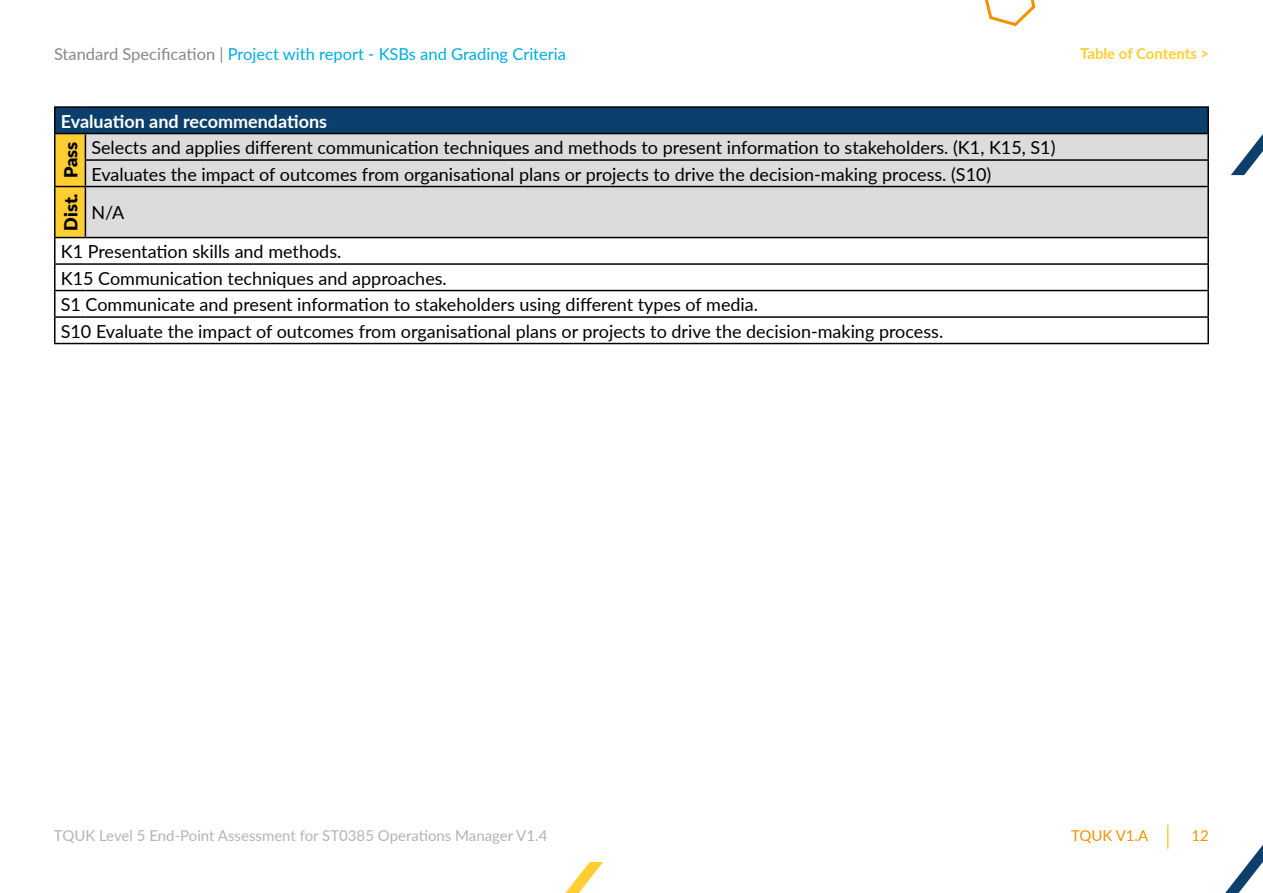
<style>
.page{position:relative;width:1263px;height:893px;background:#fff}
.page>*{position:absolute;margin:0;border:0;box-sizing:border-box;transform-origin:0 0}
.t1{font:18px/26.5px "Lato";color:#000}
.t2{font:700 18px "Lato";color:#fff}
.t3{font:900 18px "Lato";color:#000}
.t4{font:16.5px "Lato";color:#00abe4}
.t5{font:15px "Lato";color:#b4b4b4}
.t6{font:700 15px "Lato";color:#ffce32}
.t7{font:15px "Lato";color:#f39200}
.s1{color:#878787}
</style>
<div class="page">
<svg style="left:1231px;top:134px;width:32px;height:41px"></svg>
<svg style="left:985px;top:0;width:51px;height:27px"></svg>
<svg style="left:565px;top:862px;width:38px;height:31px"></svg>
<svg style="left:1167px;top:824px;width:96px;height:69px"></svg>
<div style="left:55px;top:107px;width:1153px;height:27px;background:#0c3f6c"></div>
<div style="left:86px;top:134px;width:1121px;height:103px;background:#dcdcdc"></div>
<svg style="left:56px;top:238px;width:1151px;height:105px"></svg>
<hr style="left:54px;top:106px;width:31px;height:2px;background:#000">
<hr style="left:54px;top:108px;width:2px;height:25px;background:#000">
<hr style="left:85px;top:106px;width:1124px;height:2px;background:#000">
<hr style="left:1207px;top:108px;width:2px;height:25px;background:#000">
<hr style="left:54px;top:133px;width:31px;height:1px;background:#000">
<hr style="left:54px;top:134px;width:2px;height:26px;background:#000">
<hr style="left:85px;top:133px;width:1124px;height:1px;background:#000">
<hr style="left:1207px;top:134px;width:2px;height:25px;background:#000">
<hr style="left:54px;top:160px;width:2px;height:26px;background:#000">
<hr style="left:85px;top:159px;width:1124px;height:2px;background:#000">
<svg style="left:55px;top:134px;width:31px;height:103px;background:#f3c42f"></svg>
<hr style="left:1207px;top:161px;width:2px;height:25px;background:#000">
<hr style="left:54px;top:186px;width:31px;height:1px;background:#000">
<hr style="left:54px;top:187px;width:2px;height:50px;background:#000">
<hr style="left:85px;top:186px;width:1124px;height:1px;background:#000">
<hr style="left:85px;top:187px;width:1px;height:50px;background:#000">
<hr style="left:1207px;top:187px;width:2px;height:50px;background:#000">
<hr style="left:54px;top:237px;width:31px;height:1px;background:#000">
<hr style="left:54px;top:238px;width:2px;height:25px;background:#000">
<hr style="left:85px;top:237px;width:1124px;height:1px;background:#000">
<hr style="left:1207px;top:238px;width:2px;height:25px;background:#000">
<hr style="left:54px;top:263px;width:31px;height:2px;background:#000">
<hr style="left:54px;top:265px;width:2px;height:25px;background:#000">
<hr style="left:85px;top:263px;width:1124px;height:2px;background:#000">
<hr style="left:1207px;top:265px;width:2px;height:25px;background:#000">
<hr style="left:54px;top:290px;width:31px;height:1px;background:#000">
<hr style="left:54px;top:291px;width:2px;height:25px;background:#000">
<hr style="left:85px;top:290px;width:1124px;height:1px;background:#000">
<hr style="left:1207px;top:291px;width:2px;height:25px;background:#000">
<hr style="left:54px;top:316px;width:31px;height:2px;background:#000">
<hr style="left:54px;top:318px;width:2px;height:25px;background:#000">
<hr style="left:85px;top:316px;width:1124px;height:2px;background:#000">
<hr style="left:1207px;top:318px;width:2px;height:25px;background:#000">
<hr style="left:54px;top:343px;width:31px;height:1px;background:#000">
<hr style="left:85px;top:343px;width:1124px;height:1px;background:#000">
<p class="t4" style="left:54px;top:42px;width:514px"><span class="s1">Standard Specification |</span> Project with report - KSBs and Grading Criteria</p>
<p class="t6" style="left:1080px;top:42px;width:131px">Table of Contents &gt;</p>
<p class="t2" style="left:61px;top:108px;width:268px">Evaluation and recommendations</p>
<p class="t3" style="left:57px;top:178px;width:38px;rotate:-90deg">Pass</p>
<p class="t1" style="left:91px;top:133px;width:965px">Selects and applies different communication techniques and methods to present information to stakeholders. (K1, K15, S1)<br>Evaluates the impact of outcomes from organisational plans or projects to drive the decision-making process. (S10)</p>
<p class="t3" style="left:57px;top:231px;width:39px;rotate:-90deg">Dist.</p>
<p class="t1" style="left:61px;top:193px;width:282px;line-height:38.7px;text-indent:31px">N/A<br>K1 Presentation skills and methods.</p>
<p class="t1" style="left:61px;top:264px;width:884px">K15 Communication techniques and approaches.<br>S1 Communicate and present information to stakeholders using different types of media.<br>S10 Evaluate the impact of outcomes from organisational plans or projects to drive the decision-making process.</p>
<p class="t5" style="left:54px;top:825px;width:495px">TQUK Level 5 End-Point Assessment for ST0385 Operations Manager V1.4</p>
<p class="t7" style="left:1071px;top:825px;width:79px">TQUK V1.A</p>
<p class="t7" style="left:1191px;top:825px;width:19px">12</p>
</div>
